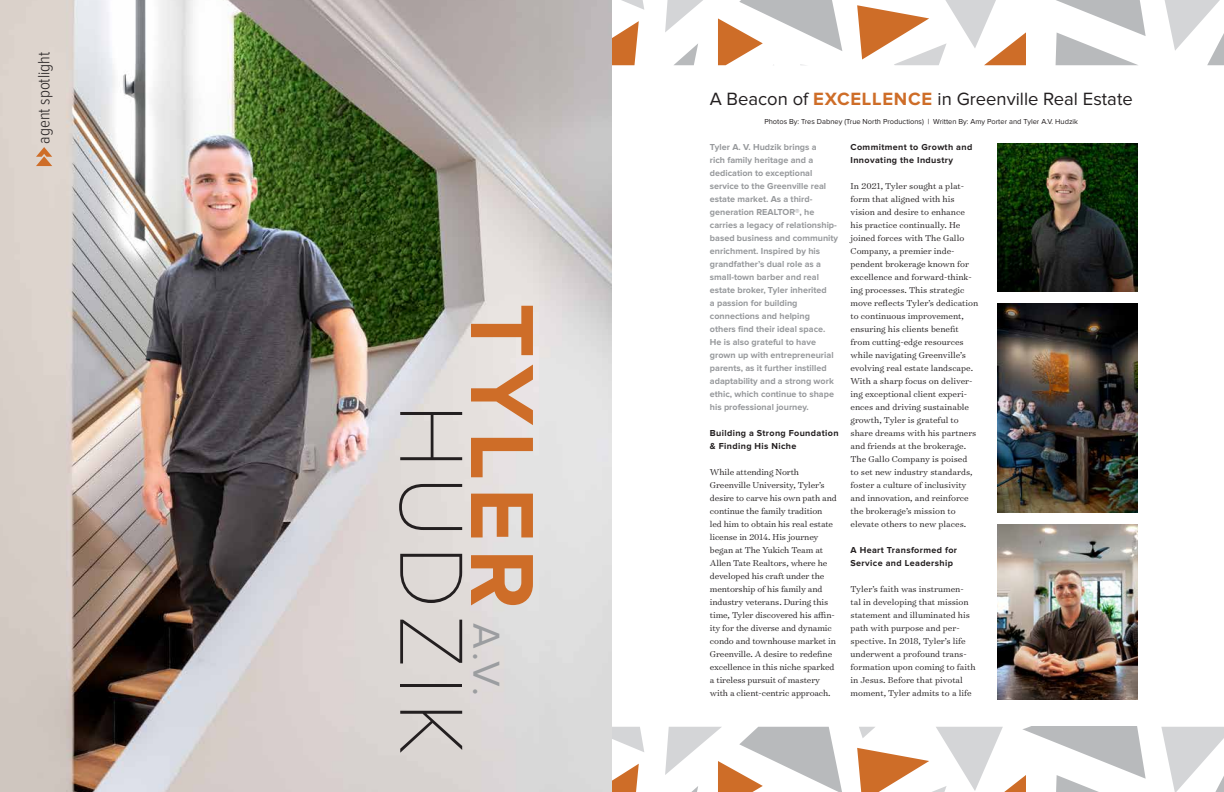
<style>
.page{position:relative;width:1224px;height:792px;background:#fff}
.page>*{position:absolute;margin:0;border:0;box-sizing:border-box;transform-origin:0 0}
.t1{font:100 92.9px "Proxima Nova T";letter-spacing:.08em;color:#231f20}
.t2{font:700 92.9px "Proxima Nova";letter-spacing:.08em;color:#ce6d28}
.t3{font:38.9px "Proxima Nova";color:#9b9da0}
.t4{font:18.4px "Proxima Nova";color:#231f20}
.t5{font:300 17px "Proxima Nova Cond";color:#231f20}
.t6{font:300 9.8px/13px "Surveyor Text";color:#231f20}
.t7{font:700 9px/13px "Proxima Nova";color:#97999c}
.t8{font:700 9px/13px "Proxima Nova";letter-spacing:.04em;color:#231f20}
.t9{font:7.5px "Proxima Nova";color:#231f20}
.s1{font-weight:700;color:#ce6d28}
</style>
<div class="page">
<svg style="left:612px;top:21px;width:27px;height:44px"></svg>
<svg style="left:621px;top:0;width:23px;height:10px"></svg>
<svg style="left:674px;top:44px;width:24px;height:21px"></svg>
<svg style="left:665px;top:0;width:38px;height:32px"></svg>
<svg style="left:718px;top:0;width:124px;height:65px"></svg>
<svg style="left:1165px;top:0;width:59px;height:65px"></svg>
<svg style="left:857px;top:0;width:289px;height:65px"></svg>
<svg style="left:612px;top:764px;width:27px;height:28px"></svg>
<svg style="left:612px;top:727px;width:32px;height:25px"></svg>
<svg style="left:665px;top:727px;width:177px;height:65px"></svg>
<svg style="left:1161px;top:727px;width:63px;height:65px"></svg>
<svg style="left:857px;top:727px;width:289px;height:65px"></svg>
<img style="left:0;top:0;width:612px;height:792px">
<img style="left:998px;top:303px;width:139px;height:209px">
<img style="left:998px;top:143px;width:139px;height:148px">
<img style="left:998px;top:524px;width:139px;height:175px">
<svg style="left:36px;top:147px;width:16px;height:19px"></svg>
<h3 class="t5" style="left:36px;top:144px;width:93px;rotate:-90deg">agent spotlight</h3>
<h1 class="t1" style="left:484px;top:404px;width:353px;rotate:90deg">HUDZIK</h1>
<h1 class="t2" style="left:544px;top:303px;width:307px;rotate:90deg">TYLER</h1>
<h2 class="t3" style="left:509px;top:623px;width:74px;rotate:90deg">A.V.</h2>
<h3 class="t4" style="left:710px;top:89px;width:425px">A Beacon of <span class="s1">EXCELLENCE</span> in Greenville Real Estate</h3>
<p class="t9" style="left:764px;top:118px;width:315px">Photos By: Tres Dabney (True North Productions) | Written By: Amy Porter and Tyler A.V. Hudzik</p>
<p class="t7" style="left:710px;top:141px;width:130px">Tyler A. V. Hudzik brings a<br>rich family heritage and a dedication to exceptional service to the Greenville real estate market. As a third&shy;generation REALTOR®, he carries a legacy of relationship&shy;based business and community enrichment. Inspired by his grandfather’s dual role as a small-town barber and real estate broker, Tyler inherited<br>a passion for building connections and helping<br>others find their ideal space.<br>He is also grateful to have grown up with entrepreneurial parents, as it further instilled adaptability and a strong work ethic, which continue to shape his professional journey.</p>
<p class="t8" style="left:710px;top:427px;width:130px">Building a Strong Foundation &amp; Finding His Niche</p>
<p class="t6" style="left:710px;top:465px;width:128px">While attending North<br>Greenville University, Tyler’s desire to carve his own path and continue the family tradition led him to obtain his real estate license in 2014. His journey began at The Yukich Team at<br>Allen Tate Realtors, where he developed his craft under the mentorship of his family and industry veterans. During this time, Tyler discovered his affin&shy;ity for the diverse and dynamic condo and townhouse market in<br>Greenville. A desire to redefine excellence in this niche sparked a tireless pursuit of mastery with a client-centric approach.</p>
<p class="t8" style="left:851px;top:141px;width:123px">Commitment to Growth and<br>Innovating the Industry</p>
<p class="t6" style="left:851px;top:179px;width:129px">In 2021, Tyler sought a plat&shy;form that aligned with his vision and desire to enhance his practice continually. He joined forces with The Gallo<br>Company, a premier inde&shy;pendent brokerage known for excellence and forward-think&shy;ing processes. This strategic move reflects Tyler’s dedication to continuous improvement, ensuring his clients benefit from cutting-edge resources while navigating Greenville’s evolving real estate landscape.<br>With a sharp focus on deliver&shy;ing exceptional client experi&shy;ences and driving sustainable growth, Tyler is grateful to share dreams with his partners and friends at the brokerage.<br>The Gallo Company is poised<br>to set new industry standards, foster a culture of inclusivity and innovation, and reinforce the brokerage’s mission to elevate others to new places.</p>
<p class="t8" style="left:851px;top:544px;width:108px">A Heart Transformed for<br>Service and Leadership</p>
<p class="t6" style="left:851px;top:582px;width:126px">Tyler’s faith was instrumen&shy;tal in developing that mission statement and illuminated his path with purpose and per&shy;spective. In 2018, Tyler’s life underwent a profound trans&shy;formation upon coming to faith in Jesus. Before that pivotal moment, Tyler admits to a life</p>
</div>
